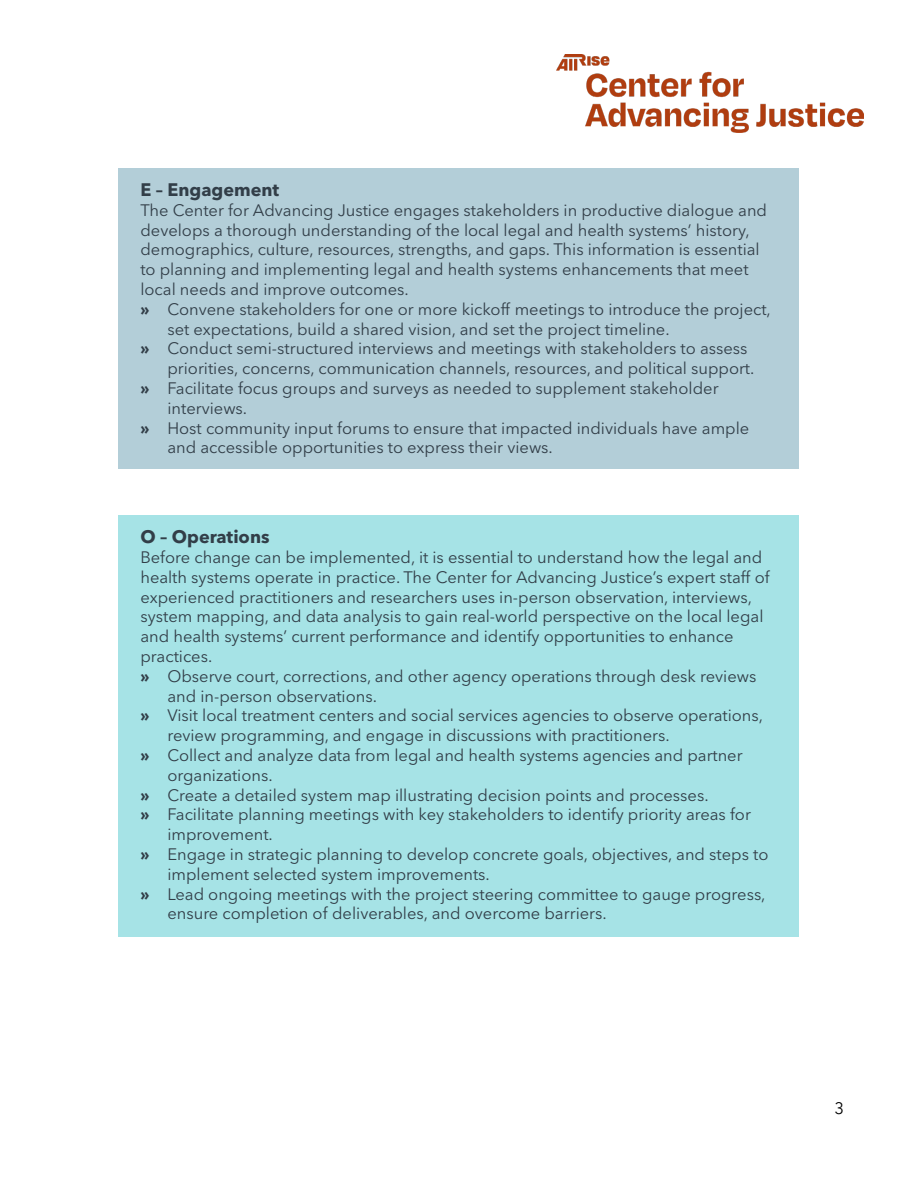
<style>
.page{position:relative;width:918px;height:1188px;background:#fff}
.page>*{position:absolute;margin:0;border:0;box-sizing:border-box;transform-origin:0 0}
.t1{font:700 18px "Avenir Next LT Pro";color:#323e48}
.t2{font:16.5px/19.8px "Avenir Next LT Pro";color:#323e48}
.t3{font:16.5px "Avenir Next LT Pro";color:#000}
.s1{font-weight:700}
</style>
<div class="page">
<div style="left:119px;top:168px;width:680px;height:301px;background:#b3ced8"></div>
<div style="left:119px;top:516px;width:680px;height:421px;background:#a6e3e6"></div>
<img style="left:557px;top:54px;width:307px;height:79px">
<p class="t1" style="left:140px;top:179px;width:140px">E – Engagement</p>
<p class="t2" style="left:140px;top:200px;width:628px">The Center for Advancing Justice engages stakeholders in productive dialogue and develops a thorough understanding of the local legal and health systems’ history, demographics, culture, resources, strengths, and gaps. This information is essential to planning and implementing legal and health systems enhancements that meet local needs and improve outcomes.</p>
<p class="t2" style="left:167px;top:299px;width:605px;text-indent:-27px"><span class="s1">»</span> Convene stakeholders for one or more kickoff meetings to introduce the project, set expectations, build a shared vision, and set the project timeline.</p>
<p class="t2" style="left:167px;top:339px;width:589px;text-indent:-27px"><span class="s1">»</span> Conduct semi-structured interviews and meetings with stakeholders to assess priorities, concerns, communication channels, resources, and political support.</p>
<p class="t2" style="left:167px;top:378px;width:553px;text-indent:-27px"><span class="s1">»</span> Facilitate focus groups and surveys as needed to supplement stakeholder interviews.</p>
<p class="t2" style="left:167px;top:418px;width:583px;text-indent:-27px"><span class="s1">»</span> Host community input forums to ensure that impacted individuals have ample and accessible opportunities to express their views.</p>
<p class="t1" style="left:140px;top:526px;width:131px">O – Operations</p>
<p class="t2" style="left:140px;top:547px;width:631px">Before change can be implemented, it is essential to understand how the legal and health systems operate in practice. The Center for Advancing Justice’s expert staff of experienced practitioners and researchers uses in-person observation, interviews, system mapping, and data analysis to gain real-world perspective on the local legal and health systems’ current performance and identify opportunities to enhance practices.</p>
<p class="t2" style="left:167px;top:666px;width:591px;text-indent:-27px"><span class="s1">»</span> Observe court, corrections, and other agency operations through desk reviews and in-person observations.</p>
<p class="t2" style="left:167px;top:706px;width:597px;text-indent:-27px"><span class="s1">»</span> Visit local treatment centers and social services agencies to observe operations, review programming, and engage in discussions with practitioners.</p>
<p class="t2" style="left:167px;top:745px;width:577px;text-indent:-27px"><span class="s1">»</span> Collect and analyze data from legal and health systems agencies and partner organizations.</p>
<p class="t2" style="left:140px;top:785px;width:570px"><span class="s1">»</span> Create a detailed system map illustrating decision points and processes.</p>
<p class="t2" style="left:167px;top:805px;width:585px;text-indent:-27px"><span class="s1">»</span> Facilitate planning meetings with key stakeholders to identify priority areas for improvement.</p>
<p class="t2" style="left:167px;top:844px;width:603px;text-indent:-27px"><span class="s1">»</span> Engage in strategic planning to develop concrete goals, objectives, and steps to implement selected system improvements.</p>
<p class="t2" style="left:167px;top:884px;width:600px;text-indent:-27px"><span class="s1">»</span> Lead ongoing meetings with the project steering committee to gauge progress, ensure completion of deliverables, and overcome barriers.</p>
<p class="t3" style="left:834px;top:1098px;width:11px">3</p>
</div>
